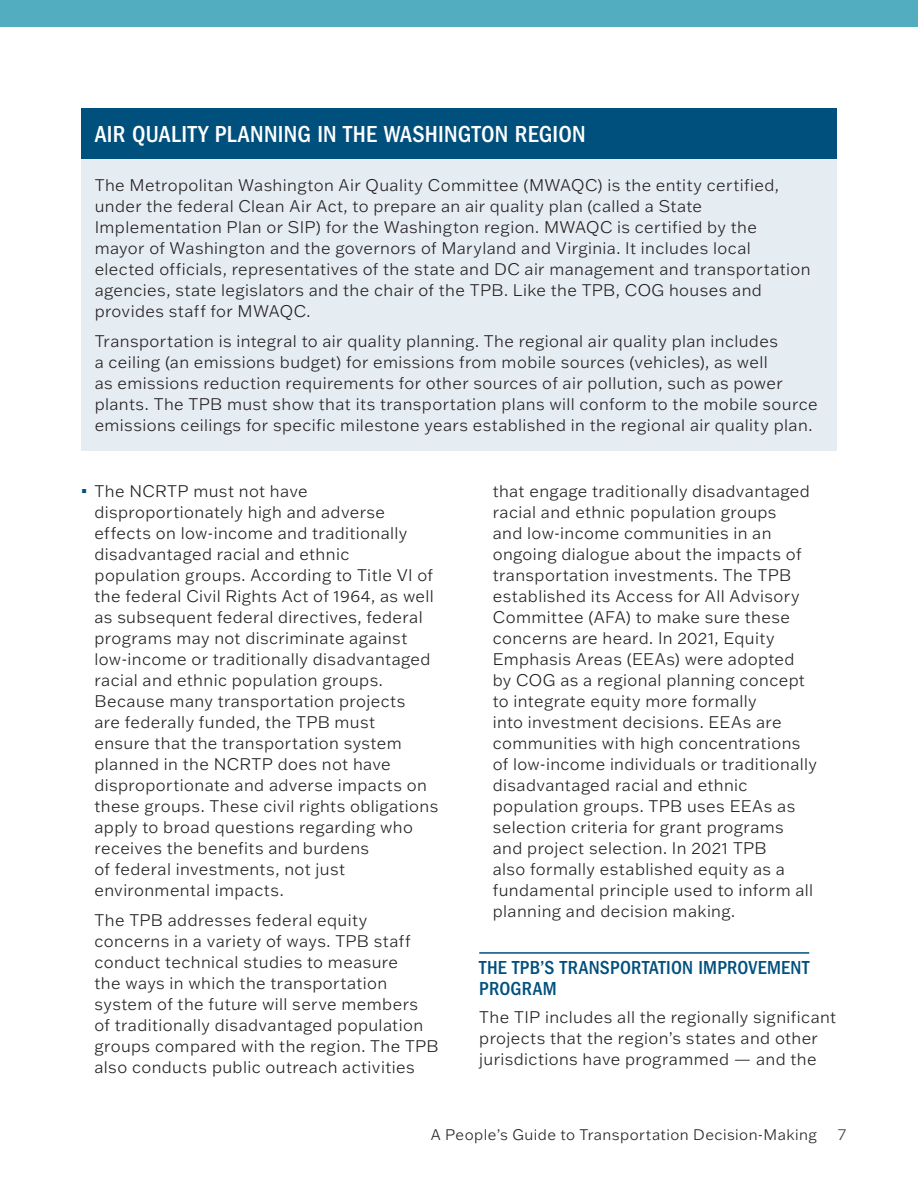
<style>
.page{position:relative;width:918px;height:1188px;background:#fff}
.page>*{position:absolute;margin:0;border:0;box-sizing:border-box;transform-origin:0 0}
.t1{font:500 condensed 24px "ITC Franklin Gothic Std";letter-spacing:.01em;color:#fff}
.t2{font:500 condensed 19.5px/21px "ITC Franklin Gothic Std";letter-spacing:.01em;color:#00507d}
.text_with_bullet_indent{font:300 16.5px/21px "Franklin Gothic ATF";letter-spacing:.025em;color:#231f20}
.text{font:300 16.5px/21px "Franklin Gothic ATF";letter-spacing:.025em;color:#231f20}
.t3{font:300 15px "Franklin Gothic ATF";letter-spacing:.03em;color:#231f20}
.t4{font:300 15px "Franklin Gothic ATF";color:#414142}
.s1{color:#00507d}
</style>
<div class="page">
<div style="left:0;top:0;width:918px;height:27px;background:#52adc0"></div>
<hr style="left:479px;top:952px;width:330px;height:2px;background:#00507d">
<div style="left:81px;top:108px;width:756px;height:51px;background:#00507d"></div>
<div style="left:81px;top:159px;width:756px;height:291px;background:#e6edf2"></div>
<h2 class="t1" style="left:95px;top:120px;width:493px">AIR QUALITY PLANNING IN THE WASHINGTON REGION</h2>
<p class="text" style="left:95px;top:174px;width:717px">The Metropolitan Washington Air Quality Committee (MWAQC) is the entity certified, under the federal Clean Air Act, to prepare an air quality plan (called a State Implementation Plan or SIP) for the Washington region. MWAQC is certified by the mayor of Washington and the governors of Maryland and Virginia. It includes local elected officials, representatives of the state and DC air management and transportation agencies, state legislators and the chair of the TPB. Like the TPB, COG houses and provides staff for MWAQC.</p>
<p class="text" style="left:95px;top:330px;width:724px">Transportation is integral to air quality planning. The regional air quality plan includes<br>a ceiling (an emissions budget) for emissions from mobile sources (vehicles), as well<br>as emissions reduction requirements for other sources of air pollution, such as power plants. The TPB must show that its transportation plans will conform to the mobile source emissions ceilings for specific milestone years established in the regional air quality plan.</p>
<p class="text_with_bullet_indent" style="left:94px;top:481px;width:345px;text-indent:-14px"><span class="s1">▪</span> The NCRTP must not have disproportionately high and adverse effects on low-income and traditionally disadvantaged racial and ethnic population groups. According to Title VI of the federal Civil Rights Act of 1964, as well as subsequent federal directives, federal programs may not discriminate against low-income or traditionally disadvantaged racial and ethnic population groups.<br>Because many transportation projects<br>are federally funded, the TPB must<br>ensure that the transportation system planned in the NCRTP does not have disproportionate and adverse impacts on these groups. These civil rights obligations apply to broad questions regarding who receives the benefits and burdens<br>of federal investments, not just environmental impacts.</p>
<p class="text_with_bullet_indent" style="left:94px;top:909px;width:346px">The TPB addresses federal equity concerns in a variety of ways. TPB staff conduct technical studies to measure<br>the ways in which the transportation system of the future will serve members<br>of traditionally disadvantaged population groups compared with the region. The TPB also conducts public outreach activities</p>
<p class="text_with_bullet_indent" style="left:493px;top:481px;width:326px">that engage traditionally disadvantaged racial and ethnic population groups<br>and low-income communities in an ongoing dialogue about the impacts of transportation investments. The TPB established its Access for All Advisory Committee (AFA) to make sure these concerns are heard. In 2021, Equity Emphasis Areas (EEAs) were adopted by COG as a regional planning concept to integrate equity more formally<br>into investment decisions. EEAs are communities with high concentrations of low-income individuals or traditionally disadvantaged racial and ethnic population groups. TPB uses EEAs as selection criteria for grant programs and project selection. In 2021 TPB<br>also formally established equity as a fundamental principle used to inform all planning and decision making.</p>
<h3 class="t2" style="left:479px;top:957px;width:332px">THE TPB’S TRANSPORTATION IMPROVEMENT<br>PROGRAM</h3>
<p class="text" style="left:479px;top:1006px;width:359px">The TIP includes all the regionally significant projects that the region’s states and other jurisdictions have programmed — and the</p>
<p class="t3" style="left:431px;top:1125px;width:387px">A People’s Guide to Transportation Decision-Making</p>
<p class="t4" style="left:838px;top:1125px;width:10px">7</p>
</div>
